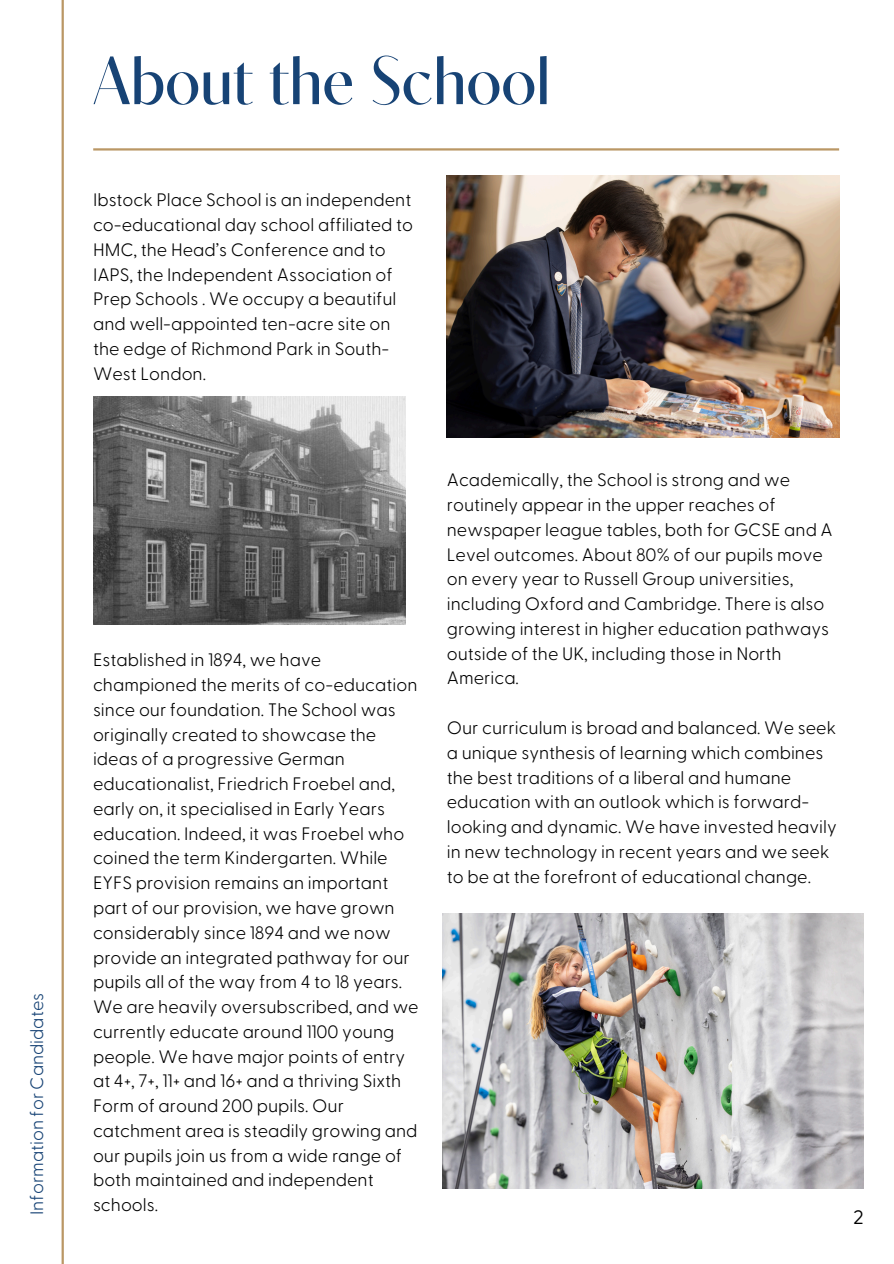
<style>
.page{position:relative;width:894px;height:1264px;background:#fff}
.page>*{position:absolute;margin:0;border:0;box-sizing:border-box;transform-origin:0 0}
.t1{font:68.1px "Contralto Big";color:#174375}
.t2{font:19.5px "Greycliff CF";color:#000}
.t3{font:300 18px/24.8px "Greycliff CF";color:#000}
.t4{font:300 18px "Greycliff CF";color:#174375}
</style>
<div class="page">
<hr style="left:62px;top:0;width:2px;height:1263px;background:#ba9765">
<img style="left:446px;top:176px;width:392px;height:261px">
<img style="left:93px;top:396px;width:312px;height:228px">
<img style="left:442px;top:913px;width:421px;height:274px">
<hr style="left:93px;top:148px;width:745px;height:2px;background:#ba9765">
<p class="t4" style="left:29px;top:1214px;width:224px;rotate:-90deg">Information for Candidates</p>
<p class="t1" style="left:93px;top:40px;width:458px">About the School</p>
<h1 class="t3" style="left:93px;top:188px;width:321px">Ibstock Place School is an independent co-educational day school affiliated to HMC, the Head’s Conference and to IAPS, the Independent Association of Prep Schools . We occupy a beautiful and well-appointed ten-acre site on the edge of Richmond Park in South-West London.</h1>
<p class="t3" style="left:93px;top:648px;width:327px">Established in 1894, we have championed the merits of co-education since our foundation. The School was originally created to showcase the ideas of a progressive German educationalist, Friedrich Froebel and, early on, it specialised in Early Years education. Indeed, it was Froebel who coined the term Kindergarten. While EYFS provision remains an important part of our provision, we have grown considerably since 1894 and we now provide an integrated pathway for our pupils all of the way from 4 to 18 years.<br>We are heavily oversubscribed, and we currently educate around 1100 young people. We have major points of entry at 4+, 7+, 11+ and 16+ and a thriving Sixth Form of around 200 pupils. Our catchment area is steadily growing and our pupils join us from a wide range of both maintained and independent schools.</p>
<p class="t3" style="left:446px;top:468px;width:387px">Academically, the School is strong and we routinely appear in the upper reaches of newspaper league tables, both for GCSE and A Level outcomes. About 80% of our pupils move on every year to Russell Group universities, including Oxford and Cambridge. There is also growing interest in higher education pathways outside of the UK, including those in North America.</p>
<p class="t3" style="left:446px;top:716px;width:391px">Our curriculum is broad and balanced. We seek a unique synthesis of learning which combines the best traditions of a liberal and humane education with an outlook which is forward&shy;looking and dynamic. We have invested heavily in new technology in recent years and we seek to be at the forefront of educational change.</p>
<p class="t2" style="left:853px;top:1204px;width:12px">2</p>
</div>
